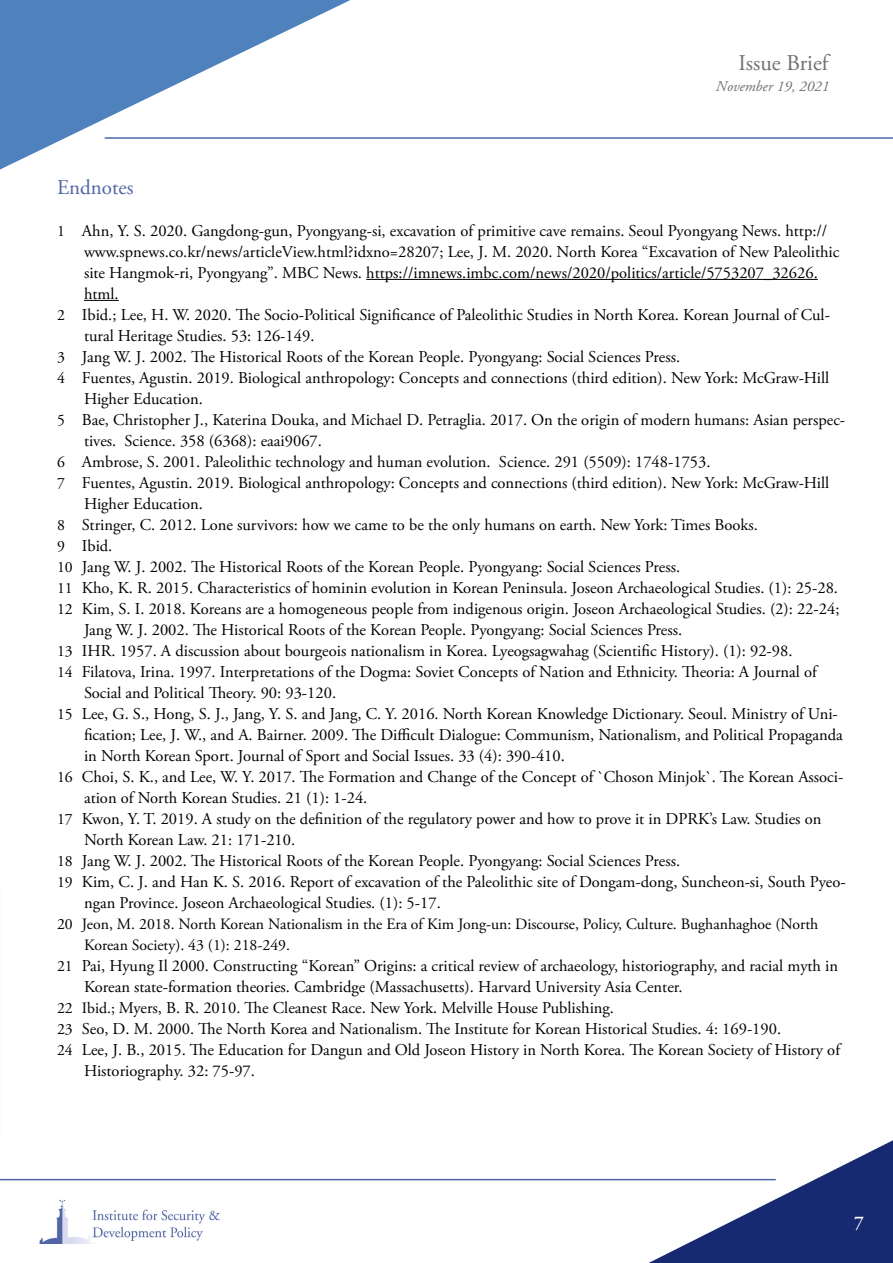
<style>
.page{position:relative;width:893px;height:1263px;background:#fff}
.page>*{position:absolute;margin:0;border:0;box-sizing:border-box;transform-origin:0 0}
.t1{font:22.5px "Adobe Garamond Pro";color:#707172}
.t2{font:21px "Adobe Garamond Pro";color:#5065a6}
.t3{font:600 19.5px "Adobe Garamond Pro";color:#fff}
.t4{font:16.5px "Adobe Garamond Pro";color:#000}
.t5{font:15.75px/21px "Adobe Garamond Pro";color:#000}
.t6{font:italic 15px "Adobe Garamond Pro";color:#707172}
.s1{font-size:15.75px}
</style>
<div class="page">
<hr style="left:105px;top:137px;width:788px;height:2px;background:#5066a7">
<svg style="left:0;top:0;width:350px;height:170px;fill:#4f81bd"></svg>
<svg style="left:637px;top:1140px;width:256px;height:123px"></svg>
<hr style="left:0;top:1179px;width:776px;height:1px;background:#5066a7">
<img style="left:39px;top:1199px;width:181px;height:44px">
<hr style="left:366px;top:279px;width:452px;height:1px;background:#000">
<hr style="left:84px;top:300px;width:35px;height:1px;background:#000">
<h1 class="t1" style="left:739px;top:50px;width:91px">Issue Brief</h1>
<p class="t6" style="left:716px;top:78px;width:115px">November 19, 2021</p>
<p class="t2" style="left:57px;top:174px;width:78px">Endnotes</p>
<p class="t4" style="left:57px;top:221px;width:772px"><span class="s1">1</span> Ahn, Y. S. 2020. Gangdong-gun, Pyongyang-si, excavation of primitive cave remains. Seoul Pyongyang News. http://</p>
<p class="t4" style="left:84px;top:242px;width:757px">www.spnews.co.kr/news/articleView.html?idxno=28207; Lee, J. M. 2020. North Korea “Excavation of New Paleolithic</p>
<p class="t4" style="left:84px;top:263px;width:735px">site Hangmok-ri, Pyongyang”. MBC News. https://imnews.imbc.com/news/2020/politics/article/5753207_32626.</p>
<p class="t4" style="left:84px;top:284px;width:36px">html.</p>
<p class="t4" style="left:57px;top:305px;width:774px"><span class="s1">2</span> Ibid.; Lee, H. W. 2020. The Socio-Political Significance of Paleolithic Studies in North Korea. Korean Journal of Cul-</p>
<p class="t4" style="left:84px;top:326px;width:232px">tural Heritage Studies. 53: 126-149.</p>
<p class="t4" style="left:57px;top:347px;width:625px"><span class="s1">3</span> Jang W. J. 2002. The Historical Roots of the Korean People. Pyongyang: Social Sciences Press.</p>
<p class="t4" style="left:57px;top:368px;width:774px"><span class="s1">4</span> Fuentes, Agustin. 2019. Biological anthropology: Concepts and connections (third edition). New York: McGraw-Hill</p>
<p class="t4" style="left:84px;top:389px;width:120px">Higher Education.</p>
<p class="t4" style="left:57px;top:410px;width:790px"><span class="s1">5</span> Bae, Christopher J., Katerina Douka, and Michael D. Petraglia. 2017. On the origin of modern humans: Asian perspec-</p>
<p class="t4" style="left:84px;top:431px;width:239px">tives. Science. 358 (6368): eaai9067.</p>
<p class="t4" style="left:57px;top:452px;width:655px"><span class="s1">6</span> Ambrose, S. 2001. Paleolithic technology and human evolution. Science. 291 (5509): 1748-1753.</p>
<p class="t4" style="left:57px;top:473px;width:774px"><span class="s1">7</span> Fuentes, Agustin. 2019. Biological anthropology: Concepts and connections (third edition). New York: McGraw-Hill</p>
<p class="t4" style="left:84px;top:494px;width:120px">Higher Education.</p>
<p class="t4" style="left:57px;top:515px;width:702px"><span class="s1">8</span> Stringer, C. 2012. Lone survivors: how we came to be the only humans on earth. New York: Times Books.</p>
<p class="t4" style="left:57px;top:536px;width:57px"><span class="s1">9</span> Ibid.</p>
<p class="t4" style="left:57px;top:557px;width:625px"><span class="s1">10</span> Jang W. J. 2002. The Historical Roots of the Korean People. Pyongyang: Social Sciences Press.</p>
<p class="t4" style="left:57px;top:578px;width:782px"><span class="s1">11</span> Kho, K. R. 2015. Characteristics of hominin evolution in Korean Peninsula. Joseon Archaeological Studies. (1): 25-28.</p>
<p class="t4" style="left:57px;top:599px;width:784px"><span class="s1">12</span> Kim, S. I. 2018. Koreans are a homogeneous people from indigenous origin. Joseon Archaeological Studies. (2): 22-24;</p>
<p class="t4" style="left:84px;top:620px;width:600px">Jang W. J. 2002. The Historical Roots of the Korean People. Pyongyang: Social Sciences Press.</p>
<p class="t4" style="left:57px;top:641px;width:737px"><span class="s1">13</span> IHR. 1957. A discussion about bourgeois nationalism in Korea. Lyeogsagwahag (Scientific History). (1): 92-98.</p>
<p class="t4" style="left:57px;top:662px;width:761px"><span class="s1">14</span> Filatova, Irina. 1997. Interpretations of the Dogma: Soviet Concepts of Nation and Ethnicity. Theoria: A Journal of</p>
<p class="t4" style="left:84px;top:683px;width:254px">Social and Political Theory. 90: 93-120.</p>
<p class="t4" style="left:57px;top:704px;width:782px"><span class="s1">15</span> Lee, G. S., Hong, S. J., Jang, Y. S. and Jang, C. Y. 2016. North Korean Knowledge Dictionary. Seoul. Ministry of Uni-</p>
<p class="t4" style="left:84px;top:725px;width:760px">fication; Lee, J. W., and A. Bairner. 2009. The Difficult Dialogue: Communism, Nationalism, and Political Propaganda</p>
<p class="t4" style="left:84px;top:746px;width:482px">in North Korean Sport. Journal of Sport and Social Issues. 33 (4): 390-410.</p>
<p class="t4" style="left:57px;top:767px;width:788px"><span class="s1">16</span> Choi, S. K., and Lee, W. Y. 2017. The Formation and Change of the Concept of `Choson Minjok`. The Korean Associ-</p>
<p class="t4" style="left:84px;top:788px;width:285px">ation of North Korean Studies. 21 (1): 1-24.</p>
<p class="t4" style="left:57px;top:809px;width:766px"><span class="s1">17</span> Kwon, Y. T. 2019. A study on the definition of the regulatory power and how to prove it in DPRK’s Law. Studies on</p>
<p class="t4" style="left:84px;top:830px;width:213px">North Korean Law. 21: 171-210.</p>
<p class="t4" style="left:57px;top:851px;width:625px"><span class="s1">18</span> Jang W. J. 2002. The Historical Roots of the Korean People. Pyongyang: Social Sciences Press.</p>
<p class="t4" style="left:57px;top:872px;width:790px"><span class="s1">19</span> Kim, C. J. and Han K. S. 2016. Report of excavation of the Paleolithic site of Dongam-dong, Suncheon-si, South Pyeo-</p>
<p class="t4" style="left:84px;top:893px;width:358px">ngan Province. Joseon Archaeological Studies. (1): 5-17.</p>
<p class="t5" style="left:84px;top:914px;width:736px;text-indent:-27px">20 Jeon, M. 2018. North Korean Nationalism in the Era of Kim Jong-un: Discourse, Policy, Culture. Bughanhaghoe (North<br>Korean Society). 43 (1): 218-249.</p>
<p class="t4" style="left:57px;top:956px;width:783px"><span class="s1">21</span> Pai, Hyung Il 2000. Constructing “Korean” Origins: a critical review of archaeology, historiography, and racial myth in</p>
<p class="t4" style="left:84px;top:977px;width:600px">Korean state-formation theories. Cambridge (Massachusetts). Harvard University Asia Center.</p>
<p class="t4" style="left:57px;top:998px;width:558px"><span class="s1">22 Ibid.;</span> Myers, B. R. 2010. The Cleanest Race. New York. Melville House Publishing.</p>
<p class="t4" style="left:57px;top:1019px;width:726px"><span class="s1">23</span> Seo, D. M. 2000. The North Korea and Nationalism. The Institute for Korean Historical Studies. 4: 169-190.</p>
<p class="t4" style="left:57px;top:1040px;width:785px"><span class="s1">24</span> Lee, J. B., 2015. The Education for Dangun and Old Joseon History in North Korea. The Korean Society of History of</p>
<p class="t4" style="left:84px;top:1061px;width:172px">Historiography. 32: 75-97.</p>
<p class="t3" style="left:854px;top:1211px;width:11px">7</p>
</div>
